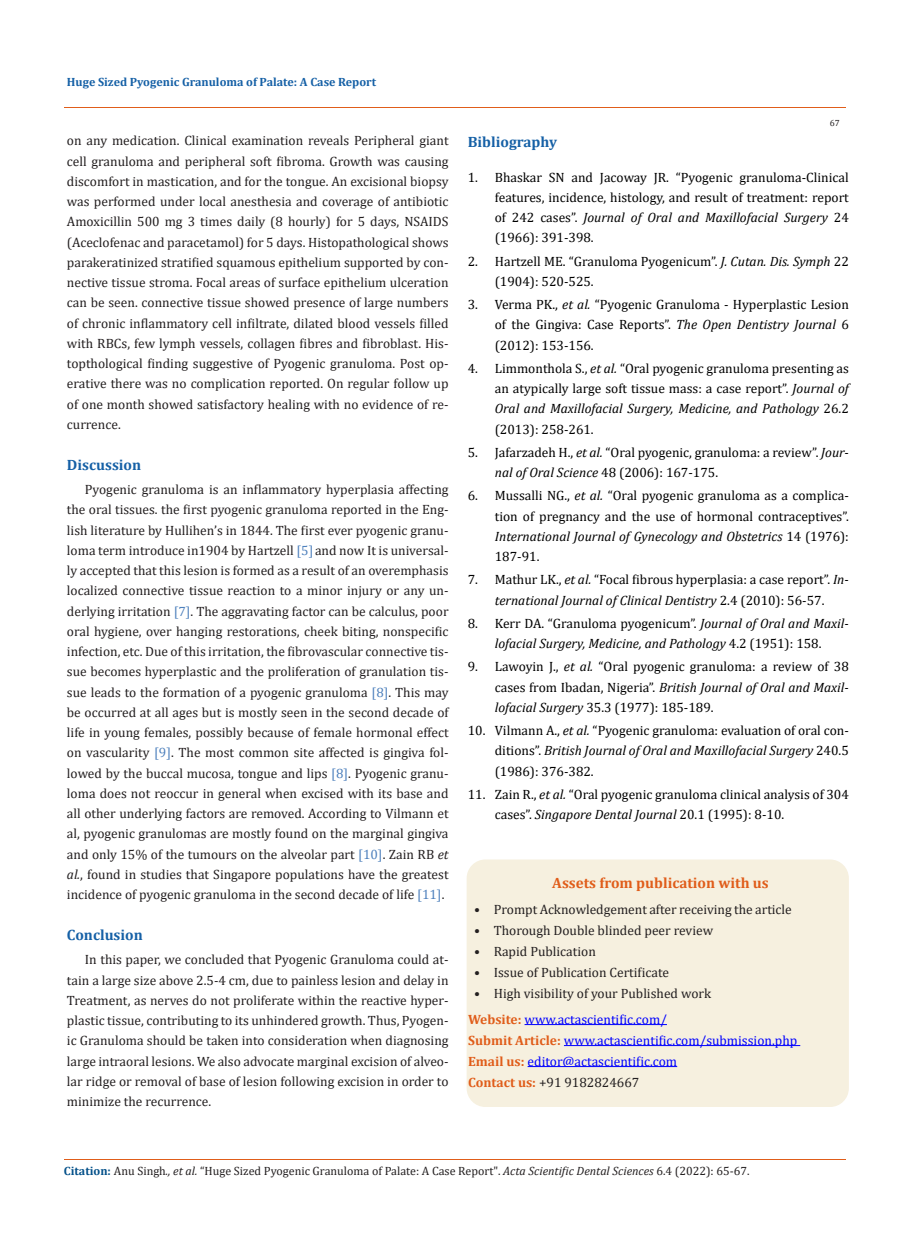
<style>
.page{position:relative;width:917px;height:1260px;background:#fff}
.page>*{position:absolute;margin:0;border:0;box-sizing:border-box;transform-origin:0 0}
.t1{font:700 15px "Cambria";color:#1560a6}
.t2{font:700 15px "Cambria";color:#e05d1a}
.t3{font:13.5px/20.2px "Cambria";color:#231f20;text-align:justify}
.t4{font:13.5px/20.2px "Cambria";color:#000;text-align:justify}
.t5{font:13.5px "Cambria";color:#00f}
.t6{font:italic 13.5px/20.2px "Cambria";color:#000;text-align:center}
.t7{font:12px "Cambria";color:#231f20}
.t8{font:700 12px "Cambria";color:#1560a6}
.t9{font:9px "Cambria";color:#231f20}
.s1{color:#4f81bd}
.s2{font-style:italic}
.s3{font-style:normal}
.s4{font-weight:700;color:#e05d1a}
.s5{font-weight:700;color:#035089}
</style>
<div class="page">
<hr style="left:64px;top:108px;width:781px;height:1px;background:#e05d1a">
<hr style="left:64px;top:1160px;width:781px;height:1px;background:#e05d1a">
<div style="left:467px;top:860px;width:381px;height:246px;background:#f6f0df;border-radius:18px"></div>
<div style="left:466px;top:860px;width:382px;height:247px;border:2px solid #f6f0df;border-radius:18px"></div>
<hr style="left:524px;top:1024px;width:143px;height:1px;background:#00f">
<hr style="left:564px;top:1045px;width:236px;height:1px;background:#00f">
<hr style="left:527px;top:1066px;width:150px;height:1px;background:#00f">
<p class="t8" style="left:67px;top:73px;width:311px">Huge Sized Pyogenic Granuloma of Palate: A Case Report</p>
<p class="t3" style="left:67px;top:131px;width:383px">on any medication. Clinical examination reveals Peripheral giant cell granuloma and peripheral soft fibroma. Growth was causing discomfort in mastication, and for the tongue. An excisional biopsy was performed under local anesthesia and coverage of antibiotic Amoxicillin 500 mg 3 times daily (8 hourly) for 5 days, NSAIDS (Aceclofenac and paracetamol) for 5 days. Histopathological shows parakeratinized stratified squamous epithelium supported by con&shy;nective tissue stroma. Focal areas of surface epithelium ulceration can be seen. connective tissue showed presence of large numbers of chronic inflammatory cell infiltrate, dilated blood vessels filled with RBCs, few lymph vessels, collagen fibres and fibroblast. His&shy;topthological finding suggestive of Pyogenic granuloma. Post op&shy;erative there was no complication reported. On regular follow up of one month showed satisfactory healing with no evidence of re&shy;currence.</p>
<p class="t1" style="left:67px;top:454px;width:76px">Discussion</p>
<p class="t3" style="left:67px;top:479px;width:383px;text-indent:18px">Pyogenic granuloma is an inflammatory hyperplasia affecting the oral tissues. the first pyogenic granuloma reported in the Eng&shy;lish literature by Hullihen’s in 1844. The first ever pyogenic granu&shy;loma term introduce in1904 by Hartzell <span class="s1">[5]</span>and now It is universal&shy;ly accepted that this lesion is formed as a result of an overemphasis localized connective tissue reaction to a minor injury or any un&shy;derlying irritation <span class="s1">[7]</span>. The aggravating factor can be calculus, poor oral hygiene, over hanging restorations, cheek biting, nonspecific infection, etc. Due of this irritation, the fibrovascular connective tis&shy;sue becomes hyperplastic and the proliferation of granulation tis&shy;sue leads to the formation of a pyogenic granuloma <span class="s1">[8]</span>. This may be occurred at all ages but is mostly seen in the second decade of life in young females, possibly because of female hormonal effect on vascularity <span class="s1">[9]</span>. The most common site affected is gingiva fol&shy;lowed by the buccal mucosa, tongue and lips <span class="s1">[8]</span>. Pyogenic granu&shy;loma does not reoccur in general when excised with its base and all other underlying factors are removed. According to Vilmann et al, pyogenic granulomas are mostly found on the marginal gingiva and only 15% of the tumours on the alveolar part <span class="s1">[10]</span>. Zain RB <span class="s2">et al.</span>, found in studies that Singapore populations have the greatest incidence of pyogenic granuloma in the second decade of life <span class="s1">[11]</span>.</p>
<p class="t1" style="left:67px;top:925px;width:77px">Conclusion</p>
<p class="t3" style="left:67px;top:950px;width:383px;text-indent:18px">In this paper, we concluded that Pyogenic Granuloma could at&shy;tain a large size above 2.5-4 cm, due to painless lesion and delay in Treatment, as nerves do not proliferate within the reactive hyper&shy;plastic tissue, contributing to its unhindered growth. Thus, Pyogen&shy;ic Granuloma should be taken into consideration when diagnosing large intraoral lesions. We also advocate marginal excision of alveo&shy;lar ridge or removal of base of lesion following excision in order to minimize the recurrence.</p>
<p class="t9" style="left:829px;top:118px;width:11px">67</p>
<p class="t1" style="left:468px;top:131px;width:91px">Bibliography</p>
<p class="t4" style="left:495px;top:167px;width:355px;text-indent:-27px">1. Bhaskar SN and Jacoway JR. “Pyogenic granuloma-Clinical features, incidence, histology, and result of treatment: report of 242 cases”. <span class="s2">Journal of Oral and Maxillofacial Surgery</span> 24 (1966): 391‑398.</p>
<p class="t4" style="left:495px;top:251px;width:355px;text-indent:-27px">2. Hartzell ME. “Granuloma Pyogenicum”. <span class="s2">J. Cutan. Dis. Symph</span> 22 (1904): 520-525.</p>
<p class="t4" style="left:495px;top:294px;width:355px;text-indent:-27px">3. Verma PK., <span class="s2">et al.</span> “Pyogenic Granuloma - Hyperplastic Lesion of the Gingiva: Case Reports”. <span class="s2">The Open Dentistry Journal</span> 6 (2012): 153-156.</p>
<p class="t4" style="left:495px;top:358px;width:355px;text-indent:-27px">4. Limmonthola S., <span class="s2">et al.</span> “Oral pyogenic granuloma presenting as an atypically large soft tissue mass: a case report”. <span class="s2">Journal of Oral and Maxillofacial Surgery, Medicine, and Pathology</span> 26.2 (2013): 258-261.</p>
<p class="t4" style="left:495px;top:442px;width:355px;text-indent:-27px">5. Jafarzadeh H., <span class="s2">et al.</span> “Oral pyogenic, granuloma: a review”. <span class="s2">Jour&shy;nal of Oral Science</span> 48 (2006): 167‑175.</p>
<p class="t4" style="left:495px;top:486px;width:355px;text-indent:-27px">6. Mussalli NG., <span class="s2">et al.</span> “Oral pyogenic granuloma as a complica&shy;tion of pregnancy and the use of hormonal contraceptives”.<br><span class="s2">International Journal of Gynecology and Obstetrics</span> 14 (1976):<br>187‑91.</p>
<p class="t4" style="left:468px;top:570px;width:382px;text-align:center">7. Mathur LK., <span class="s2">et al.</span> “Focal fibrous hyperplasia: a case report”. <span class="s2">In&shy;ternational Journal of Clinical Dentistry</span> 2.4 (2010): 56-57.</p>
<p class="t6" style="left:468px;top:613px;width:382px"><span class="s3">8. Kerr DA. “Granuloma pyogenicum”.</span> Journal of Oral and Maxil&shy;lofacial Surgery, Medicine, and Pathology <span class="s3">4.2 (1951): 158.</span></p>
<p class="t4" style="left:495px;top:657px;width:355px;text-indent:-27px">9. Lawoyin J., <span class="s2">et al.</span> “Oral pyogenic granuloma: a review of 38 cases from Ibadan, Nigeria”. <span class="s2">British Journal of Oral and Maxil&shy;lofacial Surgery</span> 35.3 (1977): 185-189.</p>
<p class="t4" style="left:495px;top:720px;width:355px;text-indent:-27px">10. Vilmann A., <span class="s2">et al.</span> “Pyogenic granuloma: evaluation of oral con&shy;ditions”. <span class="s2">British Journal of Oral and Maxillofacial Surgery</span> 240.5 (1986): 376-382.</p>
<p class="t4" style="left:495px;top:784px;width:355px;text-indent:-27px">11. Zain R., <span class="s2">et al.</span> “Oral pyogenic granuloma clinical analysis of 304 cases”. <span class="s2">Singapore Dental Journal</span> 20.1 (1995): 8-10.</p>
<p class="t2" style="left:552px;top:873px;width:218px">Assets from publication with us</p>
<p class="t3" style="left:474px;top:899px;width:319px">• Prompt Acknowledgement after receiving the article</p>
<p class="t3" style="left:474px;top:920px;width:240px">• Thorough Double blinded peer review</p>
<p class="t3" style="left:474px;top:941px;width:123px">• Rapid Publication</p>
<p class="t3" style="left:474px;top:962px;width:196px">• Issue of Publication Certificate</p>
<p class="t3" style="left:474px;top:983px;width:238px">• High visibility of your Published work</p>
<p class="t5" style="left:468px;top:1011px;width:200px"><span class="s4">Website:</span> www.actascientific.com/</p>
<p class="t5" style="left:468px;top:1032px;width:330px"><span class="s4">Submit Article:</span> www.actascientific.com/submission.php</p>
<p class="t5" style="left:468px;top:1053px;width:210px"><span class="s4">Email us:</span> editor@actascientific.com</p>
<p class="t3" style="left:468px;top:1072px;width:173px"><span class="s4">Contact us:</span> +91 9182824667</p>
<p class="t7" style="left:64px;top:1164px;width:687px"><span class="s5">Citation:</span> Anu Singh<span class="s2">., et al.</span> “Huge Sized Pyogenic Granuloma of Palate: A Case Report". <span class="s2">Acta Scientific Dental Sciences</span> 6.4 (2022): 65-67.</p>
</div>
